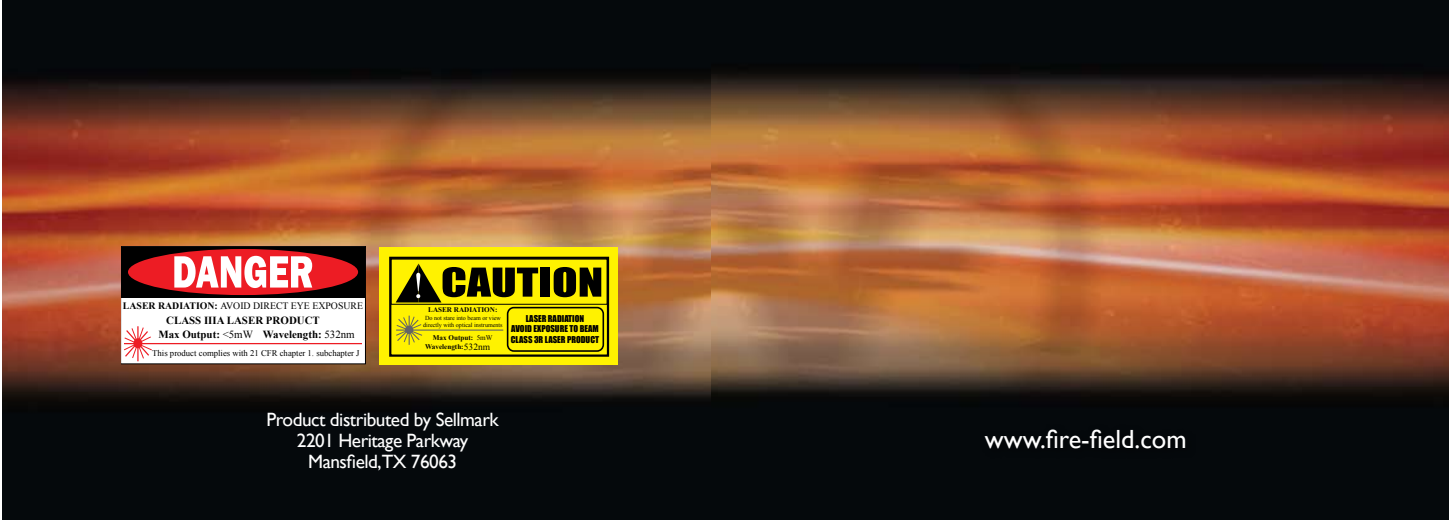
<style>
.page{position:relative;width:1449px;height:520px;background:#fff}
.page>*{position:absolute;margin:0;border:0;box-sizing:border-box;transform-origin:0 0}
.t1{font:26.25px "Gill Sans";color:#fff}
.t2{font:19.25px/21px "Gill Sans";letter-spacing:-.025em;color:#fff;text-align:center}
.t3{font:700 10.85px "Times New Roman";color:#000}
.t4{font:9.8px "Times New Roman";color:#000}
.t5{font:9.45px "Times New Roman";color:#000}
.t6{font:8.75px/10.3px "Impact";color:#000;text-align:center}
.t7{font:8.75px "Times New Roman";color:#000}
.t8{font:700 7.17px/9.6px "Times New Roman";color:#000;text-align:center}
.t9{font:6.12px/7.4px "Times New Roman";color:#000}
.s1{font-weight:700}
.s2{font-weight:400}
</style>
<div class="page">
<img style="left:2px;top:0;width:709px;height:520px">
<svg style="left:122px;top:247px;width:244px;height:117px"></svg>
<div style="left:379px;top:247px;width:239px;height:117px;background:#fff200"></div>
<div style="left:389px;top:257px;width:220px;height:100px;border:2px solid #000"></div>
<hr style="left:396px;top:329px;width:107px;height:1px;background:#636467">
<svg style="left:396px;top:316px;width:27px;height:29px"></svg>
<div style="left:540px;top:267px;width:10px;height:30px;background:#000"></div>
<svg style="left:554px;top:267px;width:47px;height:30px"></svg>
<svg style="left:396px;top:263px;width:142px;height:39px"></svg>
<div style="left:507px;top:307px;width:97px;height:45px;border:2px solid #000;border-radius:6px"></div>
<img style="left:711px;top:0;width:738px;height:520px">
<div style="left:978px;top:423px;width:218px;height:36px;background:#04080a"></div>
<p class="t4" style="left:123px;top:299px;width:242px"><span class="s1">LASER RADIATION:</span> AVOID DIRECT EYE EXPOSURE</p>
<p class="t3" style="left:158px;top:327px;width:198px">Max Output: <span class="s2">&lt;5mW</span> Wavelength: <span class="s2">532nm</span></p>
<p class="t3" style="left:166px;top:313px;width:155px">CLASS IIIA LASER PRODUCT</p>
<p class="t7" style="left:152px;top:347px;width:209px">This product complies with 21 CFR chapter 1. subchapter J</p>
<p class="t8" style="left:428px;top:305px;width:71px">LASER RADIATION:</p>
<p class="t8" style="left:425px;top:332px;width:77px">Max Output: <span class="s2">5mW<br></span>Wavelength: <span class="s2">625-660nm</span></p>
<p class="t9" style="left:423px;top:314px;width:81px">Do not stare into beam or view directly with optical instruments</p>
<p class="t6" style="left:511px;top:313px;width:90px">LASER RADIATION<br>AVOID EXPOSURE TO BEAM<br>CLASS 3R LASER PRODUCT</p>
<p class="t5" style="left:464px;top:340px;width:28px">532nm</p>
<p class="t2" style="left:267px;top:408px;width:234px">Product distributed by Sellmark<br>2201 Heritage Parkway<br>Mansfield,TX 76063</p>
<h1 class="t1" style="left:985px;top:423px;width:203px">www.fire-field.com</h1>
</div>
